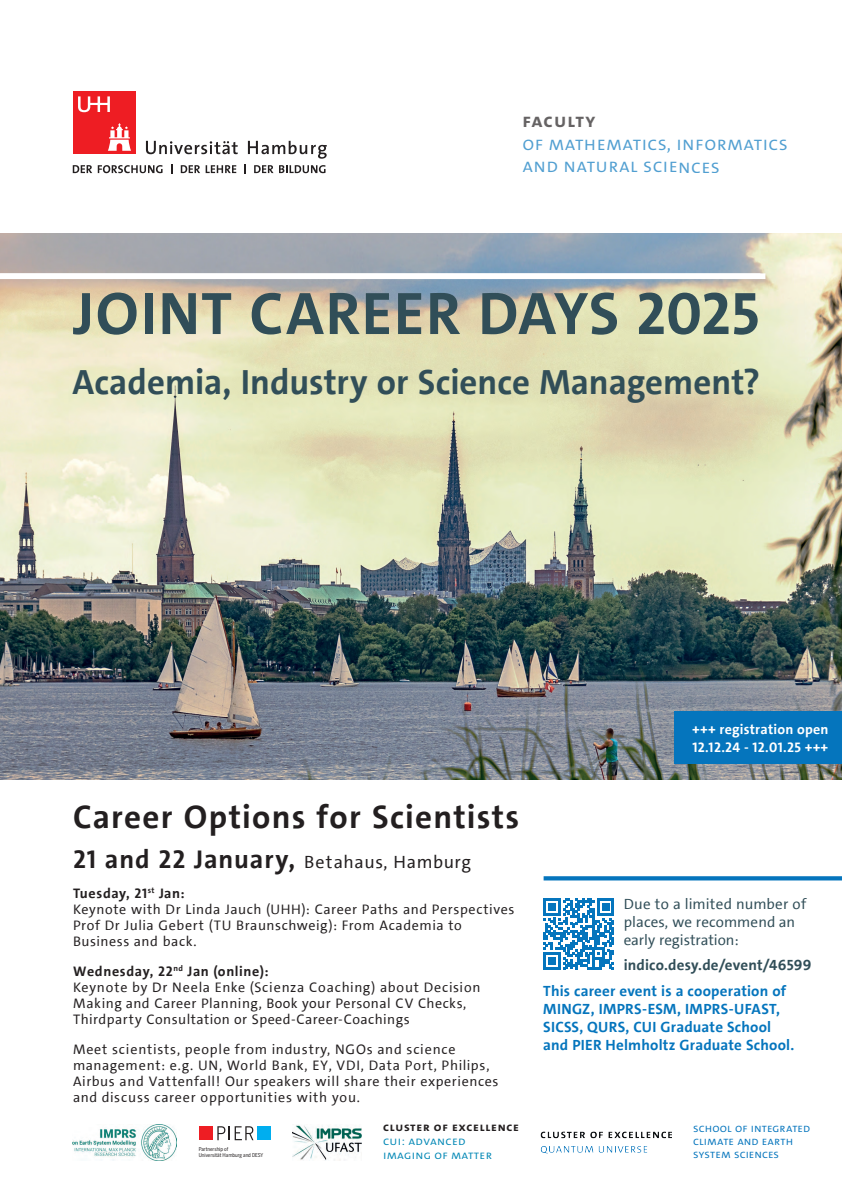
<style>
.page{position:relative;width:842px;height:1191px;background:#fff}
.page>*{position:absolute;margin:0;border:0;box-sizing:border-box;transform-origin:0 0}
.t1{font:700 60.5px "The Sans UHH";letter-spacing:.02em;color:#314e58}
.t2{font:700 35.5px "The Sans UHH";color:#314e58}
.t3{font:700 33px "The Sans UHH";letter-spacing:.035em;color:#231f20}
.t4{font:19.7px/22.4px "The Sans UHH Semi Light Caps";letter-spacing:.02em;color:#0575bd}
.t5{font:19.7px "The Sans UHH Bold Caps";letter-spacing:.045em;color:#231f20}
.t6{font:18px "The Sans UHH";letter-spacing:.03em;color:#231f20}
.t7{font:700 15px/18px "The Sans UHH";letter-spacing:.015em;color:#0575bd}
.t8{font:15px/18px "The Sans UHH";letter-spacing:.005em;color:#314e58}
.t9{font:700 15px "The Sans UHH";letter-spacing:.01em;color:#314e58}
.t10{font:14px/16px "The Sans UHH";letter-spacing:.04em;color:#231f20}
.t11{font:14px/16px "The Sans UHH";letter-spacing:.06em;color:#231f20}
.t12{font:700 14px/17.6px "The Sans UHH";letter-spacing:.015em;color:#fff}
.t13{font:12.15px/13.9px "The Sans UHH Semi Light Caps";letter-spacing:.025em;color:#0087b5}
.t14{font:12.15px "The Sans UHH Bold Caps";letter-spacing:.06em;color:#231f20}
.t15{font:12px/13px "The Sans UHH Semi Light Caps";letter-spacing:.01em;color:#0575bd}
.t16{font:5.3px/6.3px "Benton Sans Cond";color:#231f20}
.s1{font-weight:700;font-size:26px}
.s2{font-weight:700}
.s3{font-family:"The Sans UHH Bold Caps";font-weight:400}
</style>
<div class="page">
<svg style="left:146px;top:141px;width:92px;height:13px"></svg>
<svg style="left:248px;top:141px;width:79px;height:18px"></svg>
<div style="left:73px;top:92px;width:62px;height:62px;background:#ee1d23"></div>
<svg style="left:108px;top:123px;width:23px;height:28px"></svg>
<svg style="left:78px;top:96px;width:32px;height:16px"></svg>
<svg style="left:73px;top:165px;width:19px;height:8px"></svg>
<svg style="left:98px;top:165px;width:65px;height:8px"></svg>
<svg style="left:181px;top:165px;width:19px;height:8px"></svg>
<svg style="left:206px;top:165px;width:30px;height:8px"></svg>
<svg style="left:254px;top:165px;width:19px;height:8px"></svg>
<svg style="left:279px;top:165px;width:47px;height:8px"></svg>
<img style="left:0;top:233px;width:842px;height:546px">
<div style="left:674px;top:711px;width:168px;height:53px;background:#0575bd"></div>
<svg style="left:543px;top:898px;width:71px;height:71px"></svg>
<img style="left:72px;top:1124px;width:105px;height:36px">
<img style="left:540px;top:1131px;width:132px;height:22px">
<img style="left:292px;top:1125px;width:70px;height:35px">
<div style="left:199px;top:1126px;width:14px;height:14px;background:#ee1d23"></div>
<div style="left:257px;top:1126px;width:14px;height:14px;background:#00aeef"></div>
<svg style="left:217px;top:1126px;width:36px;height:14px"></svg>
<svg style="left:544px;top:876px;width:298px;height:4px"></svg>
<div style="left:0;top:273px;width:765px;height:6px;background:#fff"></div>
<h3 class="t5" style="left:522px;top:108px;width:74px">faculty</h3>
<h3 class="t4" style="left:522px;top:132px;width:267px">of mathematics, informatics and natural sciences</h3>
<h1 class="t1" style="left:73px;top:275px;width:688px">JOINT CAREER DAYS 2025</h1>
<h2 class="t2" style="left:73px;top:359px;width:689px">Academia, Industry or Science Management?</h2>
<h3 class="t3" style="left:73px;top:796px;width:448px">Career Options for Scientists</h3>
<p class="t6" style="left:73px;top:850px;width:400px"><span class="s1">21 and 22 January,</span> Betahaus, Hamburg</p>
<p class="t10" style="left:73px;top:885px;width:443px"><span class="s2">Tuesday, 21</span><sup>st</sup> <span class="s2">Jan:<br></span>Keynote with Dr Linda Jauch (UHH): Career Paths and Perspectives Prof Dr Julia Gebert (TU Braunschweig): From Academia to Business and back.</p>
<p class="t10" style="left:73px;top:963px;width:409px"><span class="s2">Wednesday, 22</span><sup>nd</sup> <span class="s2">Jan (online):<br></span>Keynote by Dr Neela Enke (Scienza Coaching) about Decision Making and Career Planning, Book your Personal CV Checks, Thirdparty Consultation or Speed-Career-Coachings</p>
<p class="t11" style="left:73px;top:1041px;width:427px">Meet scientists, people from industry, NGOs and science management: e.g. UN, World Bank, EY, VDI, Data Port, Philips, Airbus and Vattenfall! Our speakers will share their experiences and discuss career opportunities with you.</p>
<p class="t16" style="left:199px;top:1145px;width:66px">Partnership of<br>Universität Hamburg and DESY</p>
<p class="t14" style="left:383px;top:1119px;width:137px">cluster of excellence</p>
<p class="t13" style="left:383px;top:1134px;width:110px">cui: advanced imaging of matter</p>
<p class="t12" style="left:692px;top:721px;width:138px"><span class="s3">+++</span> registration open<br>12.12.24 - 12.01.25 <span class="s3">+++</span></p>
<p class="t8" style="left:624px;top:894px;width:184px">Due to a limited number of places, we recommend an early registration:</p>
<p class="t9" style="left:624px;top:955px;width:189px">indico.desy.de/event/46599</p>
<p class="t7" style="left:543px;top:982px;width:253px">This career event is a cooperation of MINGZ, IMPRS-ESM, IMPRS-UFAST, SICSS, QURS, CUI Graduate School and PIER Helmholtz Graduate School.</p>
<p class="t15" style="left:693px;top:1121px;width:118px">SCHOOL OF INTEGRATED<br>CLIMATE AND EARTH<br>SYSTEM SCIENCES</p>
</div>
